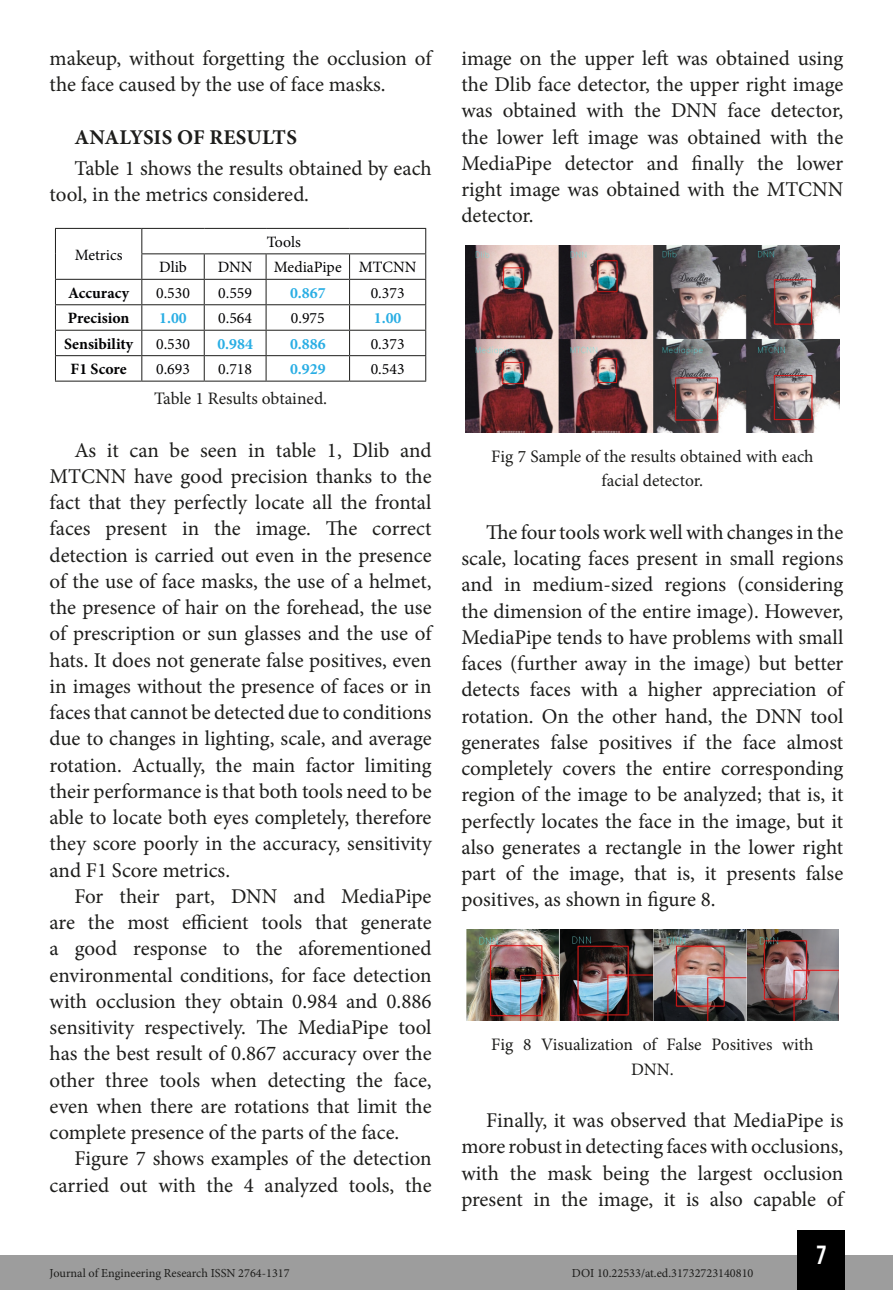
<style>
.page{position:relative;width:893px;height:1290px;background:#fff}
.page>*{position:absolute;margin:0;border:0;box-sizing:border-box;transform-origin:0 0}
.t1{font:26.25px "Bebas Kai";color:#fff}
.t2{font:21px/26.2px "Minion Pro";color:#1d1d1b;text-align:justify}
.t3{font:700 21px "Minion Pro";letter-spacing:.005em;color:#1d1d1b}
.t4{font:17.5px/24.5px "Minion Pro";color:#1d1d1b;text-align:center}
.t5{font:15.75px "Minion Pro";color:#020203}
.t6{font:700 15.75px "Minion Pro";color:#020203}
.t7{font:700 15.75px "Minion Pro";color:#2aaee4}
.t8{font:12.25px "Minion Pro";color:#1d1d1b}
</style>
<div class="page">
<div style="left:0;top:1255px;width:893px;height:35px;background:#9d9d9d"></div>
<div style="left:797px;top:1230px;width:48px;height:60px;background:#000"></div>
<hr style="left:55px;top:228px;width:87px;height:1px;background:#1d1d1b">
<hr style="left:142px;top:228px;width:62px;height:1px;background:#1d1d1b">
<hr style="left:204px;top:228px;width:62px;height:1px;background:#1d1d1b">
<hr style="left:266px;top:228px;width:84px;height:1px;background:#1d1d1b">
<hr style="left:350px;top:228px;width:76px;height:1px;background:#1d1d1b">
<svg style="left:55px;top:229px;width:1px;height:152px"></svg>
<hr style="left:141px;top:253px;width:63px;height:1px;background:#1d1d1b">
<hr style="left:204px;top:253px;width:62px;height:1px;background:#1d1d1b">
<hr style="left:266px;top:253px;width:84px;height:1px;background:#1d1d1b">
<hr style="left:350px;top:253px;width:76px;height:1px;background:#1d1d1b">
<hr style="left:55px;top:279px;width:87px;height:1px;background:#1d1d1b">
<hr style="left:142px;top:279px;width:62px;height:1px;background:#1d1d1b">
<hr style="left:204px;top:279px;width:62px;height:1px;background:#1d1d1b">
<hr style="left:266px;top:279px;width:84px;height:1px;background:#1d1d1b">
<hr style="left:350px;top:279px;width:76px;height:1px;background:#1d1d1b">
<hr style="left:55px;top:304px;width:87px;height:1px;background:#1d1d1b">
<hr style="left:142px;top:304px;width:62px;height:1px;background:#1d1d1b">
<hr style="left:204px;top:304px;width:62px;height:1px;background:#1d1d1b">
<hr style="left:266px;top:304px;width:84px;height:1px;background:#1d1d1b">
<hr style="left:350px;top:304px;width:76px;height:1px;background:#1d1d1b">
<hr style="left:55px;top:330px;width:87px;height:1px;background:#1d1d1b">
<hr style="left:142px;top:330px;width:62px;height:1px;background:#1d1d1b">
<hr style="left:204px;top:330px;width:62px;height:1px;background:#1d1d1b">
<hr style="left:266px;top:330px;width:84px;height:1px;background:#1d1d1b">
<hr style="left:350px;top:330px;width:76px;height:1px;background:#1d1d1b">
<hr style="left:55px;top:355px;width:87px;height:1px;background:#1d1d1b">
<hr style="left:142px;top:355px;width:62px;height:1px;background:#1d1d1b">
<hr style="left:204px;top:355px;width:62px;height:1px;background:#1d1d1b">
<hr style="left:266px;top:355px;width:84px;height:1px;background:#1d1d1b">
<hr style="left:350px;top:355px;width:76px;height:1px;background:#1d1d1b">
<hr style="left:55px;top:381px;width:87px;height:1px;background:#1d1d1b">
<hr style="left:142px;top:381px;width:62px;height:1px;background:#1d1d1b">
<hr style="left:204px;top:381px;width:62px;height:1px;background:#1d1d1b">
<hr style="left:266px;top:381px;width:84px;height:1px;background:#1d1d1b">
<hr style="left:350px;top:381px;width:76px;height:1px;background:#1d1d1b">
<svg style="left:141px;top:229px;width:1px;height:152px"></svg>
<svg style="left:204px;top:254px;width:1px;height:127px"></svg>
<svg style="left:266px;top:254px;width:1px;height:127px"></svg>
<svg style="left:349px;top:254px;width:1px;height:127px"></svg>
<svg style="left:425px;top:229px;width:1px;height:152px"></svg>
<img style="left:465px;top:246px;width:374px;height:186px">
<img style="left:467px;top:929px;width:371px;height:91px">
<p class="t2" style="left:50px;top:45px;width:383px">makeup, without forgetting the occlusion of the face caused by the use of face masks.</p>
<p class="t3" style="left:75px;top:122px;width:224px">ANALYSIS OF RESULTS</p>
<p class="t2" style="left:50px;top:155px;width:384px;text-indent:25px">Table 1 shows the results obtained by each tool, in the metrics considered.</p>
<p class="t5" style="left:75px;top:244px;width:49px">Metrics</p>
<p class="t5" style="left:267px;top:231px;width:35px">Tools</p>
<p class="t5" style="left:159px;top:257px;width:29px">Dlib</p>
<p class="t5" style="left:218px;top:257px;width:36px">DNN</p>
<p class="t5" style="left:274px;top:257px;width:144px">MediaPipe MTCNN</p>
<p class="t6" style="left:68px;top:282px;width:63px">Accuracy</p>
<p class="t5" style="left:156px;top:282px;width:35px">0.530</p>
<p class="t5" style="left:218px;top:282px;width:35px">0.559</p>
<p class="t7" style="left:290px;top:282px;width:37px">0.867</p>
<p class="t5" style="left:371px;top:282px;width:35px">0.373</p>
<p class="t6" style="left:68px;top:307px;width:63px">Precision</p>
<p class="t7" style="left:159px;top:307px;width:29px">1.00</p>
<p class="t5" style="left:218px;top:308px;width:35px">0.564</p>
<p class="t5" style="left:291px;top:308px;width:35px">0.975</p>
<p class="t7" style="left:374px;top:307px;width:29px">1.00</p>
<p class="t6" style="left:64px;top:332px;width:71px">Sensibility</p>
<p class="t5" style="left:156px;top:333px;width:35px">0.530</p>
<p class="t7" style="left:217px;top:332px;width:37px">0.984</p>
<p class="t7" style="left:290px;top:332px;width:37px">0.886</p>
<p class="t5" style="left:371px;top:333px;width:35px">0.373</p>
<p class="t6" style="left:71px;top:358px;width:58px">F1 Score</p>
<p class="t5" style="left:156px;top:358px;width:35px">0.693</p>
<p class="t5" style="left:218px;top:358px;width:35px">0.718</p>
<p class="t7" style="left:290px;top:358px;width:37px">0.929</p>
<p class="t5" style="left:371px;top:358px;width:35px">0.543</p>
<p class="t4" style="left:154px;top:386px;width:175px">Table 1 Results obtained.</p>
<p class="t2" style="left:50px;top:437px;width:384px;text-indent:25px">As it can be seen in table 1, Dlib and MTCNN have good precision thanks to the fact that they perfectly locate all the frontal faces present in the image. The correct detection is carried out even in the presence of the use of face masks, the use of a helmet, the presence of hair on the forehead, the use of prescription or sun glasses and the use of hats. It does not generate false positives, even in images without the presence of faces or in faces that cannot be detected due to conditions due to changes in lighting, scale, and average rotation. Actually, the main factor limiting their performance is that both tools need to be able to locate both eyes completely, therefore they score poorly in the accuracy, sensitivity and F1 Score metrics.</p>
<p class="t2" style="left:50px;top:883px;width:384px;text-indent:25px">For their part, DNN and MediaPipe are the most efficient tools that generate a good response to the aforementioned environmental conditions, for face detection with occlusion they obtain 0.984 and 0.886 sensitivity respectively. The MediaPipe tool has the best result of 0.867 accuracy over the other three tools when detecting the face, even when there are rotations that limit the complete presence of the parts of the face.</p>
<p class="t2" style="left:50px;top:1145px;width:384px;text-align:right">Figure 7 shows examples of the detection carried out with the 4 analyzed tools, the</p>
<p class="t2" style="left:461px;top:45px;width:384px">image on the upper left was obtained using the Dlib face detector, the upper right image was obtained with the DNN face detector, the lower left image was obtained with the MediaPipe detector and finally the lower right image was obtained with the MTCNN detector.</p>
<p class="t4" style="left:491px;top:444px;width:324px">Fig 7 Sample of the results obtained with each facial detector.</p>
<p class="t2" style="left:461px;top:519px;width:384px;text-indent:25px">The four tools work well with changes in the scale, locating faces present in small regions and in medium-sized regions (considering the dimension of the entire image). However, MediaPipe tends to have problems with small faces (further away in the image) but better detects faces with a higher appreciation of rotation. On the other hand, the DNN tool generates false positives if the face almost completely covers the entire corresponding region of the image to be analyzed; that is, it perfectly locates the face in the image, but it also generates a rectangle in the lower right part of the image, that is, it presents false positives, as shown in figure 8.</p>
<p class="t4" style="left:491px;top:1032px;width:324px">Fig 8 Visualization of False Positives with<br>DNN.</p>
<p class="t2" style="left:461px;top:1107px;width:384px;text-indent:25px">Finally, it was observed that MediaPipe is more robust in detecting faces with occlusions, with the mask being the largest occlusion present in the image, it is also capable of</p>
<p class="t1" style="left:817px;top:1241px;width:11px">7</p>
<p class="t8" style="left:50px;top:1265px;width:242px">Journal of Engineering Research ISSN 2764-1317</p>
<p class="t8" style="left:572px;top:1265px;width:183px">DOI 10.22533/at.ed.31732723140810</p>
</div>
